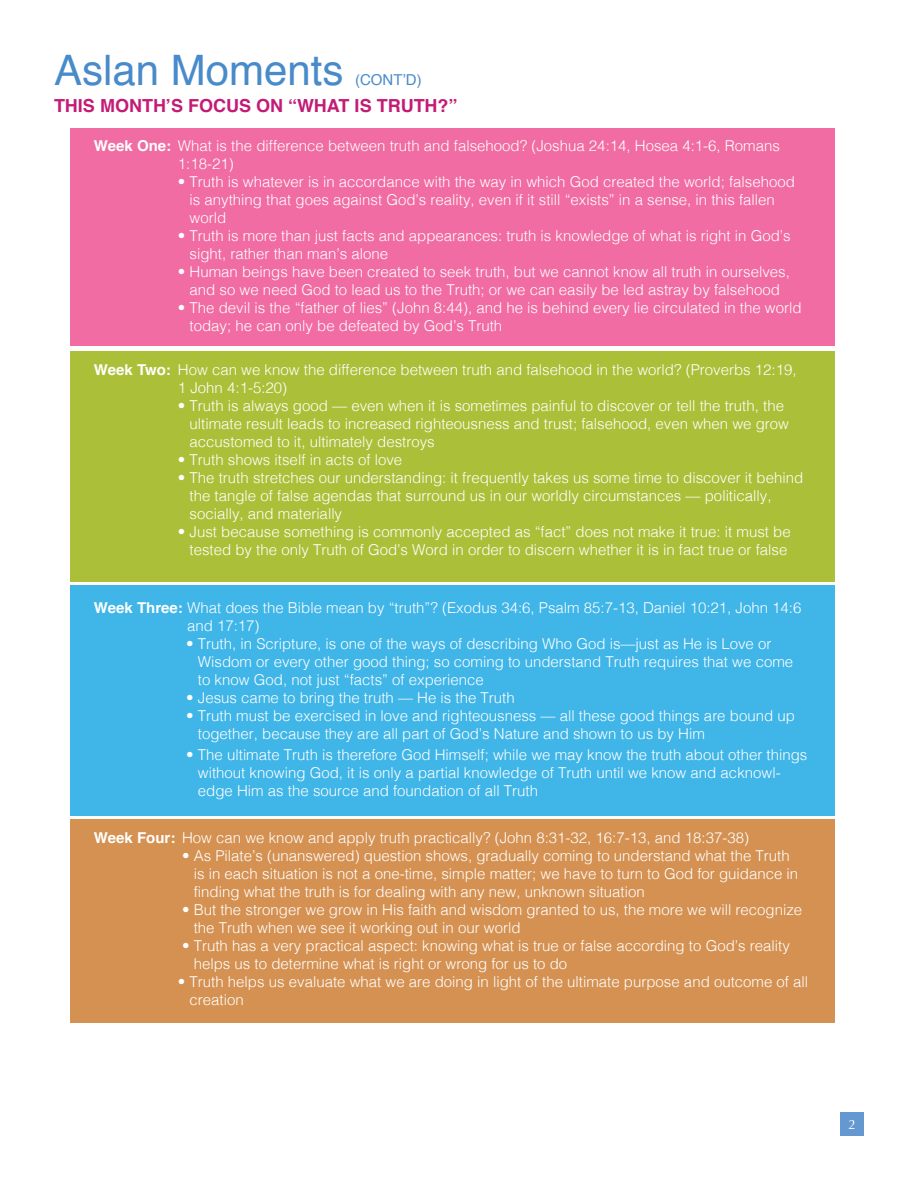
<style>
.page{position:relative;width:918px;height:1188px;background:#fff}
.page>*{position:absolute;margin:0;border:0;box-sizing:border-box;transform-origin:0 0}
.t1{font:42px "Helvetica";color:#488bca}
.t2{font:700 18px "Helvetica";color:#c31b76}
.t3{font:300 15px/18px "Helvetica";color:#fff}
.t4{font:15px "Helvetica";color:#488bca}
.t5{font:13.5px "Optima";color:#fff}
.s1{font-weight:700}
</style>
<div class="page">
<div style="left:840px;top:1112px;width:24px;height:24px;background:#6598d0"></div>
<div style="left:70px;top:129px;width:765px;height:217px;background:#f06ca2"></div>
<div style="left:70px;top:585px;width:765px;height:230px;background:#3fb5e8"></div>
<div style="left:70px;top:820px;width:765px;height:203px;background:#d49152"></div>
<div style="left:70px;top:351px;width:765px;height:230px;background:#abc038"></div>
<h1 class="t1" style="left:54px;top:38px;width:291px">Aslan Moments</h1>
<p class="t4" style="left:355px;top:68px;width:68px">(CONT’D)</p>
<p class="t2" style="left:54px;top:91px;width:405px">THIS MONTH’S FOCUS ON “WHAT IS TRUTH?”</p>
<p class="t3" style="left:178px;top:136px;width:603px;text-indent:-84px"><span class="s1">Week One:</span> What is the difference between truth and falsehood? (Joshua 24:14, Hosea 4:1-6, Romans<br>1:18-21)</p>
<p class="t3" style="left:190px;top:172px;width:607px;text-indent:-12px">• Truth is whatever is in accordance with the way in which God created the world; falsehood is anything that goes against God’s reality, even if it still “exists” in a sense, in this fallen world</p>
<p class="t3" style="left:190px;top:226px;width:603px;text-indent:-12px">• Truth is more than just facts and appearances: truth is knowledge of what is right in God’s sight, rather than man’s alone</p>
<p class="t3" style="left:178px;top:262px;width:613px;text-align:center">• Human beings have been created to seek truth, but we cannot know all truth in ourselves, and so we need God to lead us to the Truth; or we can easily be led astray by falsehood</p>
<p class="t3" style="left:190px;top:298px;width:613px;text-indent:-12px">• The devil is the “father of lies” (John 8:44), and he is behind every lie circulated in the world today; he can only be defeated by God’s Truth</p>
<p class="t3" style="left:178px;top:359px;width:620px;text-indent:-84px"><span class="s1">Week Two:</span> How can we know the difference between truth and falsehood in the world? (Proverbs 12:19,<br>1 John 4:1-5:20)</p>
<p class="t3" style="left:190px;top:395px;width:601px;text-indent:-12px">• Truth is always good — even when it is sometimes painful to discover or tell the truth, the ultimate result leads to increased righteousness and trust; falsehood, even when we grow accustomed to it, ultimately destroys</p>
<p class="t3" style="left:178px;top:449px;width:226px">• Truth shows itself in acts of love</p>
<p class="t3" style="left:190px;top:467px;width:615px;text-indent:-12px">• The truth stretches our understanding: it frequently takes us some time to discover it behind the tangle of false agendas that surround us in our worldly circumstances — politically, socially, and materially</p>
<p class="t3" style="left:178px;top:521px;width:614px;text-align:center">• Just because something is commonly accepted as “fact” does not make it true: it must be tested by the only Truth of God’s Word in order to discern whether it is in fact true or false</p>
<p class="t3" style="left:187px;top:598px;width:616px;text-indent:-93px"><span class="s1">Week Three:</span> What does the Bible mean by “truth”? (Exodus 34:6, Psalm 85:7-13, Daniel 10:21, John 14:6 and 17:17)</p>
<p class="t3" style="left:198px;top:634px;width:597px;text-indent:-12px">• Truth, in Scripture, is one of the ways of describing Who God is—just as He is Love or<br>Wisdom or every other good thing; so coming to understand Truth requires that we come to know God, not just “facts” of experience</p>
<p class="t3" style="left:186px;top:688px;width:330px">• Jesus came to bring the truth — He is the Truth</p>
<p class="t3" style="left:198px;top:706px;width:598px;text-indent:-12px">• Truth must be exercised in love and righteousness — all these good things are bound up together, because they are all part of God’s Nature and shown to us by Him</p>
<p class="t3" style="left:198px;top:745px;width:611px;text-indent:-12px">• The ultimate Truth is therefore God Himself; while we may know the truth about other things without knowing God, it is only a partial knowledge of Truth until we know and acknowl&shy;edge Him as the source and foundation of all Truth</p>
<p class="t3" style="left:94px;top:827px;width:657px"><span class="s1">Week Four:</span> How can we know and apply truth practically? (John 8:31-32, 16:7-13, and 18:37-38)</p>
<p class="t3" style="left:194px;top:845px;width:606px;text-indent:-12px">• As Pilate’s (unanswered) question shows, gradually coming to understand what the Truth is in each situation is not a one-time, simple matter; we have to turn to God for guidance in finding what the truth is for dealing with any new, unknown situation</p>
<p class="t3" style="left:194px;top:899px;width:610px;text-indent:-12px">• But the stronger we grow in His faith and wisdom granted to us, the more we will recognize the Truth when we see it working out in our world</p>
<p class="t3" style="left:194px;top:935px;width:598px;text-indent:-12px">• Truth has a very practical aspect: knowing what is true or false according to God’s reality helps us to determine what is right or wrong for us to do</p>
<p class="t3" style="left:190px;top:971px;width:620px;text-indent:-12px">• Truth helps us evaluate what we are doing in light of the ultimate purpose and outcome of all creation</p>
<p class="t5" style="left:849px;top:1116px;width:9px">2</p>
</div>
